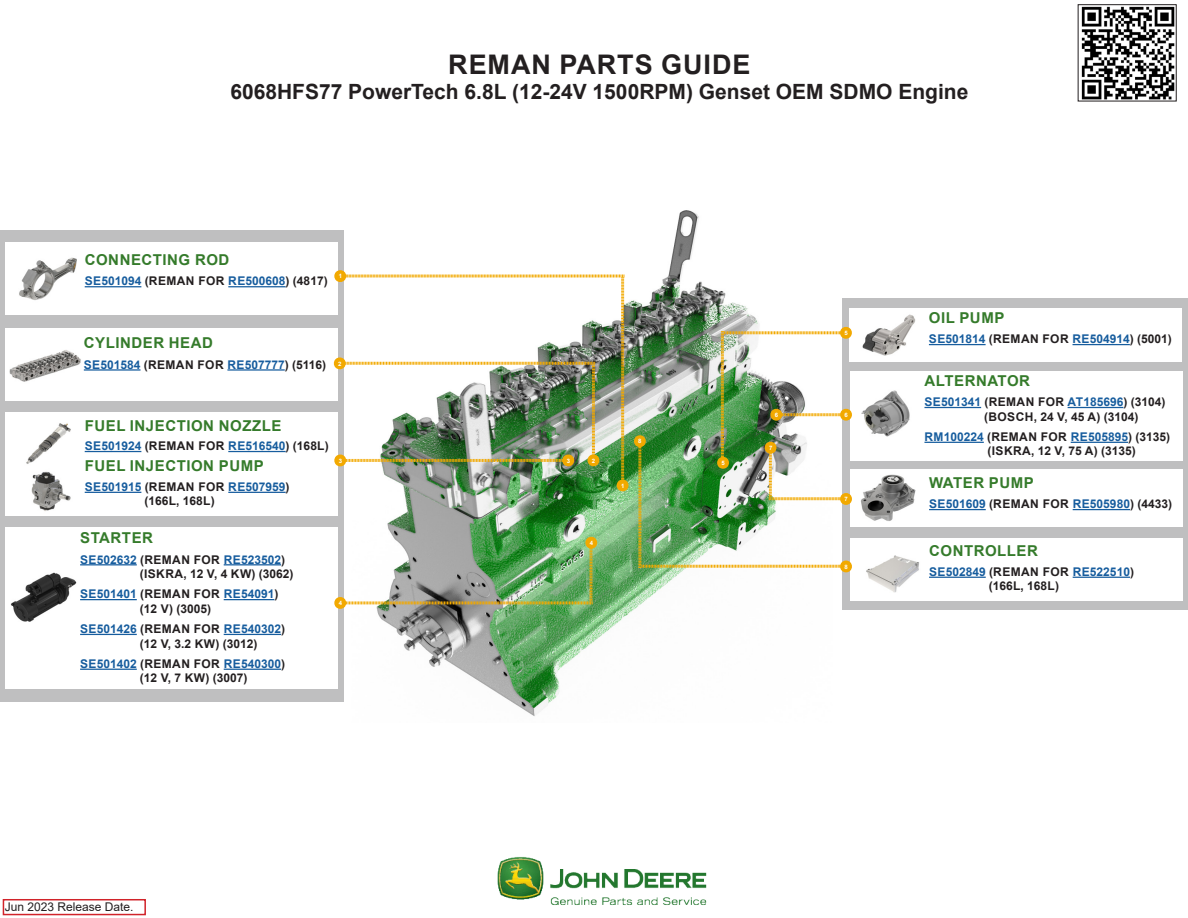
<style>
.page{position:relative;width:1188px;height:918px;background:#fff}
.page>*{position:absolute;margin:0;border:0;box-sizing:border-box;transform-origin:0 0}
.Main_bold_header{font:700 27px "Arial";letter-spacing:.035em;color:#231f20}
.Main_sub_bold_header{font:700 21px "Arial";color:#231f20}
.Filter_Name{font:700 15px "Arial";letter-spacing:.035em;color:#357b2b}
.Filter_Name-2{font:700 12px/14.4px "Arial";color:#231f20}
.Filter_Name-3{font:700 12px "Arial";color:#175d9e}
.t1{font:12px "Arial";color:#231f20}
.Replace_Copy{font:700 6px "Arial";color:#fff}
.s1{color:#231f20}
.s2{color:#175d9e}
</style>
<div class="page">
<div style="left:0;top:230px;width:344px;height:472px;background:#bfbfc0"></div>
<div style="left:842px;top:298px;width:346px;height:312px;background:#bfbfc0"></div>
<img style="left:377px;top:210px;width:322px;height:506px">
<div style="left:5px;top:412px;width:333px;height:104px;background:#fff"></div>
<img style="left:26px;top:423px;width:45px;height:41px">
<hr style="left:85px;top:451px;width:56px;height:1px;background:#175d9e">
<hr style="left:228px;top:451px;width:58px;height:1px;background:#175d9e">
<hr style="left:85px;top:492px;width:56px;height:1px;background:#175d9e">
<hr style="left:228px;top:492px;width:58px;height:1px;background:#175d9e">
<img style="left:31px;top:471px;width:40px;height:40px">
<div style="left:850px;top:470px;width:332px;height:57px;background:#fff"></div>
<img style="left:861px;top:474px;width:55px;height:47px">
<hr style="left:929px;top:509px;width:57px;height:1px;background:#175d9e">
<hr style="left:1073px;top:509px;width:57px;height:1px;background:#175d9e">
<div style="left:5px;top:243px;width:333px;height:72px;background:#fff"></div>
<img style="left:19px;top:257px;width:58px;height:43px">
<hr style="left:85px;top:286px;width:56px;height:1px;background:#175d9e">
<hr style="left:228px;top:286px;width:58px;height:1px;background:#175d9e">
<div style="left:850px;top:538px;width:332px;height:62px;background:#fff"></div>
<img style="left:866px;top:555px;width:53px;height:38px">
<hr style="left:929px;top:577px;width:57px;height:1px;background:#175d9e">
<hr style="left:1073px;top:577px;width:57px;height:1px;background:#175d9e">
<div style="left:5px;top:328px;width:333px;height:73px;background:#fff"></div>
<hr style="left:84px;top:369px;width:57px;height:2px;background:#175d9e">
<hr style="left:227px;top:369px;width:58px;height:2px;background:#175d9e">
<img style="left:10px;top:350px;width:71px;height:32px">
<div style="left:5px;top:528px;width:333px;height:161px;background:#fff"></div>
<hr style="left:80px;top:564px;width:57px;height:1px;background:#175d9e">
<hr style="left:224px;top:564px;width:57px;height:1px;background:#175d9e">
<hr style="left:80px;top:599px;width:57px;height:1px;background:#175d9e">
<hr style="left:224px;top:599px;width:50px;height:1px;background:#175d9e">
<hr style="left:80px;top:634px;width:57px;height:1px;background:#175d9e">
<hr style="left:224px;top:634px;width:57px;height:1px;background:#175d9e">
<hr style="left:80px;top:669px;width:57px;height:1px;background:#175d9e">
<hr style="left:224px;top:669px;width:57px;height:1px;background:#175d9e">
<img style="left:11px;top:572px;width:66px;height:50px">
<div style="left:850px;top:371px;width:332px;height:90px;background:#fff"></div>
<hr style="left:924px;top:407px;width:57px;height:1px;background:#175d9e">
<hr style="left:1068px;top:407px;width:55px;height:1px;background:#175d9e">
<hr style="left:924px;top:442px;width:60px;height:1px;background:#175d9e">
<hr style="left:1071px;top:442px;width:57px;height:1px;background:#175d9e">
<img style="left:861px;top:390px;width:49px;height:47px">
<div style="left:3px;top:899px;width:143px;height:16px;background:#fff;border:2px solid #d1232a"></div>
<img style="left:497px;top:857px;width:210px;height:48px">
<img style="left:1081px;top:6px;width:94px;height:93px">
<div style="left:1078px;top:4px;width:99px;height:97px;border:1px solid #231f20"></div>
<div style="left:850px;top:308px;width:332px;height:54px;background:#fff"></div>
<hr style="left:929px;top:344px;width:57px;height:1px;background:#175d9e">
<hr style="left:1073px;top:344px;width:57px;height:1px;background:#175d9e">
<img style="left:862px;top:314px;width:54px;height:42px">
<img style="left:332px;top:268px;width:520px;height:343px">
<p class="Main_bold_header" style="left:448px;top:45px;width:304px">REMAN PARTS GUIDE</p>
<p class="Main_sub_bold_header" style="left:230px;top:77px;width:739px">6068HFS77 PowerTech 6.8L (12-24V 1500RPM) Genset OEM SDMO Engine</p>
<p class="Filter_Name" style="left:85px;top:249px;width:146px">CONNECTING ROD</p>
<p class="Filter_Name-3" style="left:85px;top:273px;width:244px">SE501094 <span class="s1">(REMAN FOR</span> RE500608<span class="s1">) (4817)</span></p>
<p class="Replace_Copy" style="left:339px;top:272px;width:5px">1</p>
<p class="Filter_Name" style="left:84px;top:332px;width:131px">CYLINDER HEAD</p>
<p class="Filter_Name-3" style="left:84px;top:356px;width:244px">SE501584 <span class="s1">(REMAN FOR</span> RE507777<span class="s1">) (5116)</span></p>
<p class="Replace_Copy" style="left:338px;top:359px;width:5px">2</p>
<p class="Replace_Copy" style="left:844px;top:329px;width:5px">5</p>
<p class="Filter_Name" style="left:929px;top:307px;width:77px">OIL PUMP</p>
<p class="Filter_Name-3" style="left:929px;top:331px;width:244px">SE501814 <span class="s1">(REMAN FOR</span> RE504914<span class="s1">) (5001)</span></p>
<p class="Filter_Name" style="left:925px;top:370px;width:107px">ALTERNATOR</p>
<p class="Filter_Name-2" style="left:984px;top:395px;width:183px;text-indent:-60px"><span class="s2">SE501341</span> (REMAN FOR <span class="s2">AT185696</span>) (3104) (BOSCH, 24 V, 45 A) (3104)</p>
<p class="Filter_Name-2" style="left:988px;top:430px;width:184px;text-indent:-63px"><span class="s2">RM100224</span> (REMAN FOR <span class="s2">RE505895</span>) (3135) (ISKRA, 12 V, 75 A) (3135)</p>
<p class="Replace_Copy" style="left:775px;top:411px;width:5px">6</p>
<p class="Replace_Copy" style="left:844px;top:411px;width:5px">6</p>
<p class="Filter_Name" style="left:85px;top:415px;width:198px">FUEL INJECTION NOZZLE</p>
<p class="Filter_Name-3" style="left:85px;top:438px;width:246px">SE501924 <span class="s1">(REMAN FOR</span> RE516540<span class="s1">) (168L)</span></p>
<p class="Filter_Name" style="left:85px;top:455px;width:180px">FUEL INJECTION PUMP</p>
<p class="Filter_Name-2" style="left:145px;top:480px;width:147px;text-indent:-60px"><span class="s2">SE501915</span> (REMAN FOR <span class="s2">RE507959</span>) (166L, 168L)</p>
<p class="Filter_Name" style="left:929px;top:472px;width:106px">WATER PUMP</p>
<p class="Replace_Copy" style="left:638px;top:437px;width:5px">8</p>
<p class="Replace_Copy" style="left:769px;top:444px;width:5px">7</p>
<p class="Replace_Copy" style="left:592px;top:456px;width:5px">2</p>
<p class="Replace_Copy" style="left:339px;top:456px;width:5px">3</p>
<p class="Replace_Copy" style="left:567px;top:456px;width:5px">3</p>
<p class="Replace_Copy" style="left:721px;top:459px;width:5px">5</p>
<p class="Replace_Copy" style="left:621px;top:481px;width:5px">1</p>
<p class="Replace_Copy" style="left:844px;top:495px;width:5px">7</p>
<p class="Filter_Name-3" style="left:929px;top:496px;width:244px">SE501609 <span class="s1">(REMAN FOR</span> RE505980<span class="s1">) (4433)</span></p>
<p class="Filter_Name" style="left:80px;top:527px;width:74px">STARTER</p>
<p class="Filter_Name-2" style="left:140px;top:552px;width:155px;text-indent:-60px"><span class="s2">SE502632</span> (REMAN FOR <span class="s2">RE523502</span>) (ISKRA, 12 V, 4 KW) (3062)</p>
<p class="Filter_Name-2" style="left:140px;top:587px;width:140px;text-indent:-60px"><span class="s2">SE501401</span> (REMAN FOR <span class="s2">RE54091</span>) (12 V) (3005)</p>
<p class="Filter_Name-2" style="left:140px;top:622px;width:147px;text-indent:-60px"><span class="s2">SE501426</span> (REMAN FOR <span class="s2">RE540302</span>) (12 V, 3.2 KW) (3012)</p>
<p class="Filter_Name-2" style="left:140px;top:657px;width:147px;text-indent:-60px"><span class="s2">SE501402</span> (REMAN FOR <span class="s2">RE540300</span>) (12 V, 7 KW) (3007)</p>
<p class="Replace_Copy" style="left:339px;top:599px;width:5px">4</p>
<p class="t1" style="left:5px;top:898px;width:130px">Jun 2023 Release Date.</p>
<p class="Replace_Copy" style="left:590px;top:539px;width:5px">4</p>
<p class="Replace_Copy" style="left:844px;top:562px;width:5px">8</p>
<p class="Filter_Name" style="left:929px;top:540px;width:110px">CONTROLLER</p>
<p class="Filter_Name-2" style="left:989px;top:565px;width:147px;text-indent:-60px"><span class="s2">SE502849</span> (REMAN FOR <span class="s2">RE522510</span>) (166L, 168L)</p>
</div>
